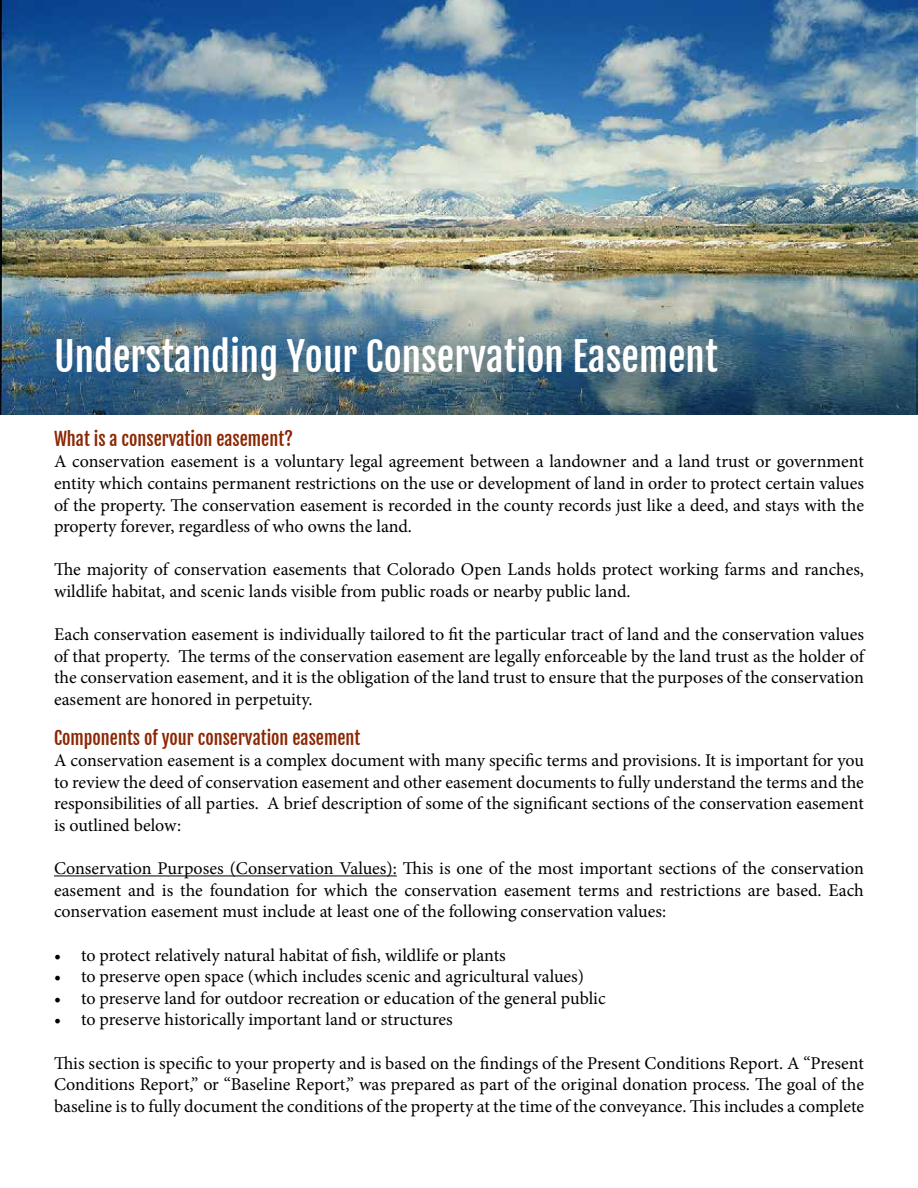
<style>
.page{position:relative;width:918px;height:1188px;background:#fff}
.page>*{position:absolute;margin:0;border:0;box-sizing:border-box;transform-origin:0 0}
.t1{font:39px "Fjalla One";color:#fff}
.t2{font:18px/21.6px "Minion Pro";color:#000;text-align:justify}
.t3{font:18px "Fjalla One";color:#8b2703}
</style>
<div class="page">
<img style="left:0;top:0;width:918px;height:415px">
<hr style="left:54px;top:875px;width:343px;height:1px;background:#000">
<h1 class="t1" style="left:54px;top:333px;width:665px">Understanding Your Conservation Easement</h1>
<p class="t3" style="left:54px;top:428px;width:241px">What is a conservation easement?</p>
<p class="t2" style="left:54px;top:451px;width:812px">A conservation easement is a voluntary legal agreement between a landowner and a land trust or government entity which contains permanent restrictions on the use or development of land in order to protect certain values of the property. The conservation easement is recorded in the county records just like a deed, and stays with the property forever, regardless of who owns the land.</p>
<p class="t2" style="left:54px;top:559px;width:812px">The majority of conservation easements that Colorado Open Lands holds protect working farms and ranches, wildlife habitat, and scenic lands visible from public roads or nearby public land.</p>
<p class="t2" style="left:54px;top:624px;width:812px">Each conservation easement is individually tailored to fit the particular tract of land and the conservation values of that property. The terms of the conservation easement are legally enforceable by the land trust as the holder of the conservation easement, and it is the obligation of the land trust to ensure that the purposes of the conservation easement are honored in perpetuity.</p>
<p class="t3" style="left:54px;top:726px;width:308px">Components of your conservation easement</p>
<p class="t2" style="left:54px;top:750px;width:812px">A conservation easement is a complex document with many specific terms and provisions. It is important for you to review the deed of conservation easement and other easement documents to fully understand the terms and the responsibilities of all parties. A brief description of some of the significant sections of the conservation easement is outlined below:</p>
<p class="t2" style="left:54px;top:858px;width:812px">Conservation Purposes (Conservation Values): This is one of the most important sections of the conservation easement and is the foundation for which the conservation easement terms and restrictions are based. Each conservation easement must include at least one of the following conservation values:</p>
<p class="t2" style="left:54px;top:944px;width:453px">• to protect relatively natural habitat of fish, wildlife or plants</p>
<p class="t2" style="left:54px;top:966px;width:532px">• to preserve open space (which includes scenic and agricultural values)</p>
<p class="t2" style="left:54px;top:987px;width:553px">• to preserve land for outdoor recreation or education of the general public</p>
<p class="t2" style="left:54px;top:1009px;width:400px">• to preserve historically important land or structures</p>
<p class="t2" style="left:54px;top:1052px;width:812px">This section is specific to your property and is based on the findings of the Present Conditions Report. A “Present Conditions Report,” or “Baseline Report,” was prepared as part of the original donation process. The goal of the baseline is to fully document the conditions of the property at the time of the conveyance. This includes a complete</p>
</div>
